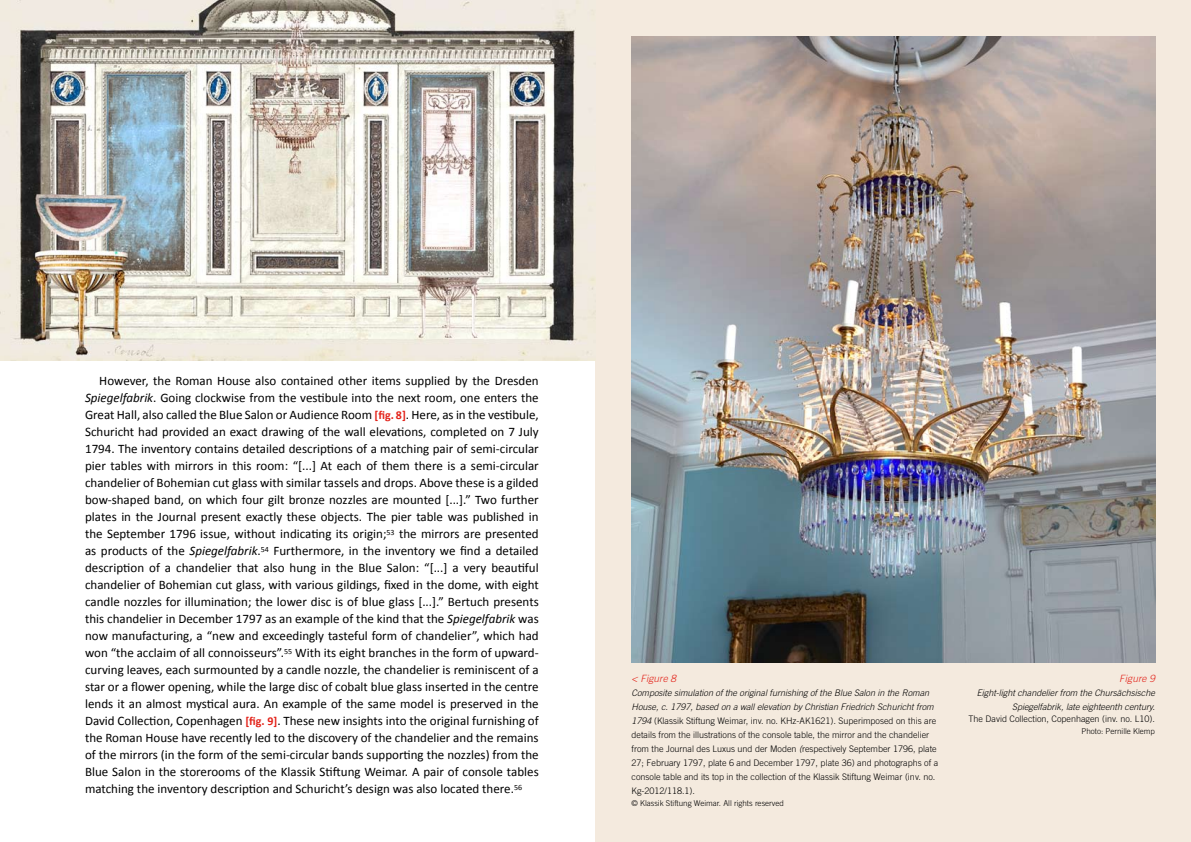
<style>
.page{position:relative;width:1191px;height:842px;background:#fff}
.page>*{position:absolute;margin:0;border:0;box-sizing:border-box;transform-origin:0 0}
.t1{font:13px/17px "Calibri";color:#000;text-align:justify}
.t2{font:italic 300 10px "Trade Gothic LT";letter-spacing:.01em;color:#e32219}
.t3{font:300 9px/14px "Trade Gothic LT";color:#000}
.t4{font:italic 300 9px/14px "Trade Gothic LT";color:#000;text-align:right}
.t5{font:300 8px "Trade Gothic LT";color:#000}
.s1{font-style:italic}
.s2{font-weight:700;font-size:12px;color:#e32219}
</style>
<div class="page">
<div style="left:595px;top:0;width:596px;height:842px;background:#f4eade"></div>
<img style="left:631px;top:37px;width:524px;height:626px">
<img style="left:0;top:0;width:595px;height:361px">
<p class="t1" style="left:85px;top:372px;width:455px;text-indent:14px">However, the Roman House also contained other items supplied by the Dresden <span class="s1">Spiegelfabrik</span>. Going clockwise from the vestibule into the next room, one enters the Great Hall, also called the Blue Salon or Audience Room <span class="s2">[fig. 8]</span>. Here, as in the vestibule, Schuricht had provided an exact drawing of the wall elevations, completed on 7 July 1794. The inventory contains detailed descriptions of a matching pair of semi-circular pier tables with mirrors in this room: “[...] At each of them there is a semi-circular chandelier of Bohemian cut glass with similar tassels and drops. Above these is a gilded bow-shaped band, on which four gilt bronze nozzles are mounted [...].” Two further plates in the Journal present exactly these objects. The pier table was published in the September 1796 issue, without indicating its origin;<sup>53</sup> the mirrors are presented as products of the <span class="s1">Spiegelfabrik</span>.<sup>54</sup> Furthermore, in the inventory we find a detailed description of a chandelier that also hung in the Blue Salon: “[...] a very beautiful chandelier of Bohemian cut glass, with various gildings, fixed in the dome, with eight candle nozzles for illumination; the lower disc is of blue glass [...].” Bertuch presents this chandelier in December 1797 as an example of the kind that the <span class="s1">Spiegelfabrik</span> was now manufacturing, a “new and exceedingly tasteful form of chandelier”, which had won “the acclaim of all connoisseurs”.<sup>55</sup> With its eight branches in the form of upward&shy;curving leaves, each surmounted by a candle nozzle, the chandelier is reminiscent of a star or a flower opening, while the large disc of cobalt blue glass inserted in the centre lends it an almost mystical aura. An example of the same model is preserved in the David Collection, Copenhagen <span class="s2">[fig. 9]</span>. These new insights into the original furnishing of the Roman House have recently led to the discovery of the chandelier and the remains of the mirrors (in the form of the semi-circular bands supporting the nozzles) from the Blue Salon in the storerooms of the Klassik Stiftung Weimar. A pair of console tables matching the inventory description and Schuricht’s design was also located there.<sup>56</sup></p>
<p class="t2" style="left:631px;top:673px;width:46px">&lt; Figure 8</p>
<p class="t3" style="left:631px;top:686px;width:308px"><span class="s1">Composite simulation of the original furnishing of the Blue Salon in the Roman House, c. 1797, based on a wall elevation by Christian Friedrich Schuricht from 1794</span> (Klassik Stiftung Weimar, inv. no. KHz-AK1621)<span class="s1">.</span> Superimposed on this are details from the illustrations of the console table, the mirror and the chandelier from the Journal des Luxus und der Moden <span class="s1">(</span>respectively September 1796, plate 27; February 1797, plate 6 and December 1797, plate 36) and photographs of a console table and its top in the collection of the Klassik Stiftung Weimar (inv. no.<br>Kg-2012/118.1).</p>
<p class="t5" style="left:631px;top:798px;width:154px">© Klassik Stiftung Weimar. All rights reserved</p>
<p class="t2" style="left:1119px;top:673px;width:37px">Figure 9</p>
<p class="t4" style="left:977px;top:686px;width:180px">Eight-light chandelier from the Chursächsische<br>Spiegelfabrik, late eighteenth century.</p>
<p class="t3" style="left:968px;top:712px;width:188px">The David Collection, Copenhagen (inv. no. L10).</p>
<p class="t5" style="left:1081px;top:726px;width:75px">Photo: Pernille Klemp</p>
</div>
